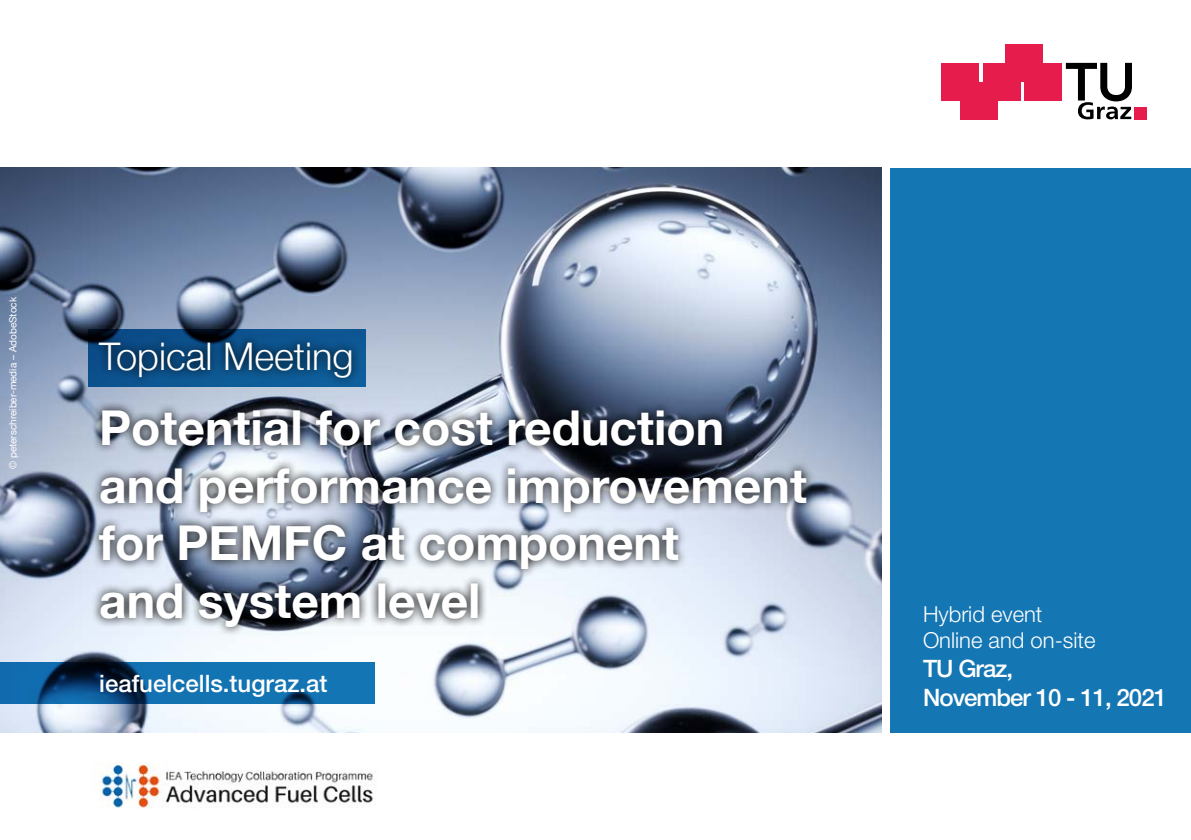
<style>
.page{position:relative;width:1191px;height:840px;background:#fff}
.page>*{position:absolute;margin:0;border:0;box-sizing:border-box;transform-origin:0 0}
.t1{font:700 48px/57.6px "Helvetica Neue";color:#fff}
.t2{font:300 38px "Helvetica Neue";color:#fff}
.t3{font:500 24px "Helvetica Neue LT Std";color:#fff}
.t4{font:500 24px "Helvetica Neue LT Std";letter-spacing:-.04em;color:#fff}
.t5{font:300 22px "Helvetica Neue LT Std";color:#fff}
.t6{font:10px "Helvetica Neue";color:#fff}
.s1{font-family:"Helvetica Neue LT Std";font-weight:300}
</style>
<div class="page">
<div style="left:890px;top:168px;width:301px;height:563px;background:#1476b3"></div>
<img style="left:0;top:168px;width:882px;height:563px">
<div style="left:941px;top:63px;width:38px;height:37px;background:#e61d4c"></div>
<div style="left:983px;top:63px;width:37px;height:37px;background:#e61d4c"></div>
<div style="left:1024px;top:63px;width:38px;height:37px;background:#e61d4c"></div>
<div style="left:960px;top:82px;width:38px;height:37px;background:#e61d4c"></div>
<div style="left:1005px;top:44px;width:38px;height:38px;background:#e61d4c"></div>
<svg style="left:1065px;top:63px;width:67px;height:56px"></svg>
<div style="left:1134px;top:107px;width:12px;height:12px;background:#e61d4c"></div>
<svg style="left:0;top:661px;width:374px;height:42px;background:#13629a"></svg>
<svg style="left:88px;top:330px;width:278px;height:57px"></svg>
<svg style="left:89px;top:332px;width:727px;height:303px;background:#8390a1"></svg>
<img style="left:93px;top:762px;width:280px;height:47px">
<p class="t6" style="left:6px;top:469px;width:173px;rotate:-90deg"><span class="s1">©</span> peterschreiber-media – AdobeStock</p>
<p class="t2" style="left:99px;top:326px;width:256px">Topical Meeting</p>
<p class="t1" style="left:99px;top:400px;width:709px">Potential for cost reduction and performance improvement for PEMFC at component<br>and system level</p>
<p class="t3" style="left:99px;top:668px;width:230px">ieafuelcells.tugraz.at</p>
<p class="t5" style="left:923px;top:600px;width:121px">Hybrid event</p>
<p class="t5" style="left:923px;top:626px;width:174px">Online and on-site</p>
<p class="t3" style="left:923px;top:653px;width:92px">TU Graz,</p>
<p class="t4" style="left:923px;top:682px;width:245px">November 10 - 11, 2021</p>
</div>
